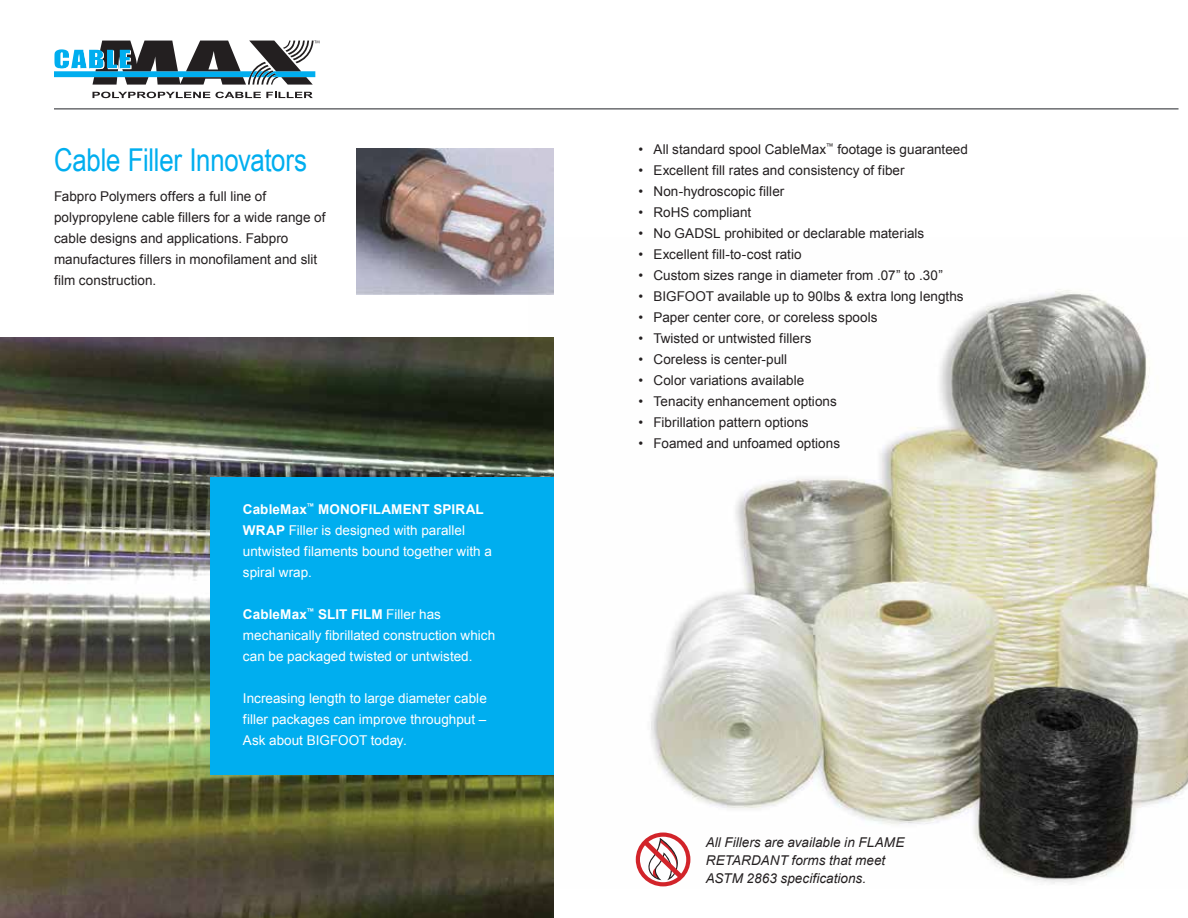
<style>
.page{position:relative;width:1188px;height:918px;background:#fff}
.page>*{position:absolute;margin:0;border:0;box-sizing:border-box;transform-origin:0 0}
.t1{font:31.5px "Arial Narrow";letter-spacing:-.01em;color:#00aeef}
.t2{font:13.5px/21px "Arial";letter-spacing:.005em;color:#231f20}
.t3{font:13.5px/21px "Arial";color:#fff}
.t4{font:italic 13.5px/18px "Arial";letter-spacing:.005em;color:#231f20}
.s1{font-weight:700}
</style>
<div class="page">
<img style="left:529px;top:289px;width:659px;height:598px">
<img style="left:0;top:338px;width:554px;height:580px">
<hr style="left:54px;top:108px;width:1125px;height:2px;background:#6d6e71">
<div style="left:210px;top:477px;width:344px;height:297px;background:#00aeef"></div>
<img style="left:357px;top:148px;width:197px;height:147px">
<svg style="left:636px;top:833px;width:54px;height:53px"></svg>
<svg style="left:92px;top:92px;width:221px;height:6px"></svg>
<svg style="left:54px;top:41px;width:265px;height:44px"></svg>
<h1 class="t1" style="left:54px;top:137px;width:254px">Cable Filler Innovators</h1>
<p class="t2" style="left:54px;top:186px;width:273px">Fabpro Polymers offers a full line of polypropylene cable fillers for a wide range of cable designs and applications. Fabpro manufactures fillers in monofilament and slit film construction.</p>
<p class="t3" style="left:243px;top:499px;width:250px"><span class="s1">CableMax</span><sup>™</sup> <span class="s1">MONOFILAMENT SPIRAL<br>WRAP</span> Filler is designed with parallel untwisted filaments bound together with a spiral wrap.</p>
<p class="t3" style="left:243px;top:604px;width:254px"><span class="s1">CableMax</span><sup>™</sup> <span class="s1">SLIT FILM</span> Filler has mechanically fibrillated construction which can be packaged twisted or untwisted.</p>
<p class="t3" style="left:243px;top:688px;width:245px;text-align:justify">Increasing length to large diameter cable filler packages can improve throughput – Ask about BIGFOOT today.</p>
<p class="t2" style="left:639px;top:139px;width:331px">• All standard spool CableMax<sup>™</sup> footage is guaranteed</p>
<p class="t2" style="left:639px;top:160px;width:268px">• Excellent fill rates and consistency of fiber</p>
<p class="t2" style="left:639px;top:181px;width:147px">• Non-hydroscopic filler</p>
<p class="t2" style="left:639px;top:202px;width:114px">• RoHS compliant</p>
<p class="t2" style="left:639px;top:223px;width:287px">• No GADSL prohibited or declarable materials</p>
<p class="t2" style="left:639px;top:244px;width:165px">• Excellent fill-to-cost ratio</p>
<p class="t2" style="left:639px;top:265px;width:306px">• Custom sizes range in diameter from .07” to .30”</p>
<p class="t2" style="left:639px;top:286px;width:327px">• BIGFOOT available up to 90lbs &amp; extra long lengths</p>
<p class="t2" style="left:639px;top:307px;width:241px">• Paper center core, or coreless spools</p>
<p class="t2" style="left:639px;top:328px;width:174px">• Twisted or untwisted fillers</p>
<p class="t2" style="left:639px;top:349px;width:150px">• Coreless is center-pull</p>
<p class="t2" style="left:639px;top:370px;width:167px">• Color variations available</p>
<p class="t2" style="left:639px;top:391px;width:200px">• Tenacity enhancement options</p>
<p class="t2" style="left:639px;top:412px;width:172px">• Fibrillation pattern options</p>
<p class="t2" style="left:639px;top:433px;width:203px">• Foamed and unfoamed options</p>
<p class="t4" style="left:706px;top:834px;width:200px">All Fillers are available in FLAME<br>RETARDANT forms that meet<br>ASTM 2863 specifications.</p>
</div>
